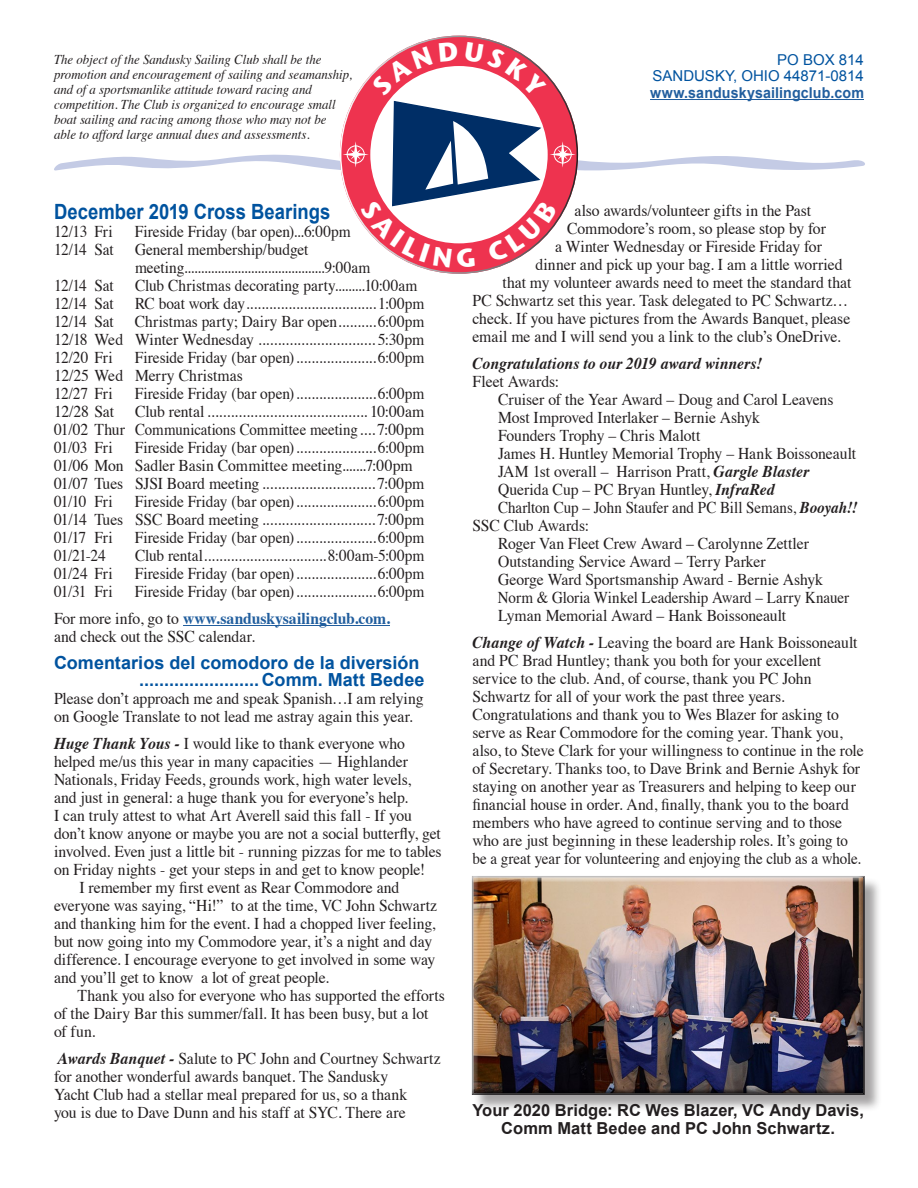
<style>
.page{position:relative;width:918px;height:1188px;background:#fff}
.page>*{position:absolute;margin:0;border:0;box-sizing:border-box;transform-origin:0 0}
.t1{font:700 21px "Arial";color:#00539f;scale:.88 1}
.t2{font:700 18px "Arial";color:#00539f}
.t3{font:16.5px/18px "Times";letter-spacing:-.005em;color:#231f20;scale:.95 1}
.t4{font:16.5px "Times";letter-spacing:-.005em;color:#231f20;scale:.93 1}
.t5{font:16.5px "Times";letter-spacing:-.005em;color:#231f20;scale:.91 1}
.t6{font:700 16.5px/18px "Arial";letter-spacing:.005em;color:#231f20;text-align:center}
.t7{font:700 16.5px "Times";letter-spacing:-.005em;color:#215e9e;scale:.95 1}
.t8{font:italic 700 16.5px "Times";letter-spacing:.005em;color:#231f20;scale:.95 1}
.t9{font:15px "Arial";color:#00539f}
.t10{font:700 15px "Arial";letter-spacing:.01em;color:#215e9e;scale:.95 1}
.t11{font:italic 13.5px/15px "Times";color:#231f20;scale:.95 1}
.s1{font-weight:400;color:#231f20}
.s2{font-weight:700;font-style:italic}
</style>
<div class="page">
<hr style="left:183px;top:625px;width:207px;height:1px;background:#215e9e">
<div style="left:473px;top:877px;width:409px;height:236px;background:#231f20;opacity:.41"></div>
<div style="left:467px;top:871px;width:405px;height:224px;background:#231f20;opacity:.75"></div>
<svg style="left:54px;top:42px;width:811px;height:226px"></svg>
<p class="t11" style="left:54px;top:51px;width:316px">The object of the Sandusky Sailing Club shall be the promotion and encouragement of sailing and seamanship, and of a sportsmanlike attitude toward racing and competition. The Club is organized to encourage small boat sailing and racing among those who may not be</p>
<p class="t11" style="left:54px;top:126px;width:271px">able to afford large annual dues and assessments.</p>
<p class="t1" style="left:54px;top:198px;width:316px">December 2019 Cross Bearings</p>
<p class="t4" style="left:54px;top:216px;width:65px">12/13 Fri</p>
<p class="t4" style="left:135px;top:216px;width:233px">Fireside Friday (bar open)...6:00pm</p>
<p class="t4" style="left:54px;top:234px;width:66px">12/14 Sat</p>
<p class="t4" style="left:135px;top:234px;width:188px">General membership/budget</p>
<p class="t4" style="left:135px;top:252px;width:255px">meeting..........................................9:00am</p>
<p class="t4" style="left:54px;top:270px;width:66px">12/14 Sat</p>
<p class="t4" style="left:135px;top:270px;width:305px">Club Christmas decorating party.........10:00am</p>
<p class="t4" style="left:54px;top:288px;width:66px">12/14 Sat</p>
<p class="t4" style="left:135px;top:288px;width:313px">RC boat work day.................................. 1:00pm</p>
<p class="t4" style="left:54px;top:306px;width:66px">12/14 Sat</p>
<p class="t4" style="left:135px;top:306px;width:313px">Christmas party; Dairy Bar open..........6:00pm</p>
<p class="t3" style="left:54px;top:329px;width:391px">12/18 Wed Winter Wednesday .............................. 5:30pm</p>
<p class="t4" style="left:54px;top:342px;width:65px">12/20 Fri</p>
<p class="t4" style="left:135px;top:342px;width:313px">Fireside Friday (bar open).....................6:00pm</p>
<p class="t3" style="left:54px;top:365px;width:200px">12/25 Wed Merry Christmas</p>
<p class="t4" style="left:54px;top:378px;width:65px">12/27 Fri</p>
<p class="t4" style="left:135px;top:378px;width:313px">Fireside Friday (bar open).....................6:00pm</p>
<p class="t3" style="left:54px;top:401px;width:65px">12/28 Sat</p>
<p class="t3" style="left:135px;top:401px;width:306px">Club rental ......................................... 10:00am</p>
<p class="t3" style="left:54px;top:419px;width:392px">01/02 Thur Communications Committee meeting.... 7:00pm</p>
<p class="t4" style="left:54px;top:432px;width:65px">01/03 Fri</p>
<p class="t4" style="left:135px;top:432px;width:313px">Fireside Friday (bar open).....................6:00pm</p>
<p class="t3" style="left:54px;top:455px;width:379px">01/06 Mon Sadler Basin Committee meeting.......7:00pm</p>
<p class="t3" style="left:54px;top:473px;width:392px">01/07 Tues SJSI Board meeting ............................. 7:00pm</p>
<p class="t4" style="left:54px;top:486px;width:65px">01/10 Fri</p>
<p class="t4" style="left:135px;top:486px;width:313px">Fireside Friday (bar open).....................6:00pm</p>
<p class="t3" style="left:54px;top:509px;width:392px">01/14 Tues SSC Board meeting ............................. 7:00pm</p>
<p class="t4" style="left:54px;top:522px;width:65px">01/17 Fri</p>
<p class="t4" style="left:135px;top:522px;width:313px">Fireside Friday (bar open).....................6:00pm</p>
<p class="t4" style="left:54px;top:540px;width:57px">01/21-24</p>
<p class="t4" style="left:135px;top:540px;width:313px">Club rental................................8:00am-5:00pm</p>
<p class="t4" style="left:54px;top:558px;width:65px">01/24 Fri</p>
<p class="t4" style="left:135px;top:558px;width:313px">Fireside Friday (bar open).....................6:00pm</p>
<p class="t4" style="left:54px;top:576px;width:65px">01/31 Fri</p>
<p class="t4" style="left:135px;top:576px;width:313px">Fireside Friday (bar open).....................6:00pm</p>
<p class="t7" style="left:54px;top:603px;width:355px"><span class="s1">For more info, go to</span> www.sanduskysailingclub.com.</p>
<p class="t3" style="left:54px;top:626px;width:213px">and check out the SSC calendar.</p>
<p class="t2" style="left:54px;top:651px;width:367px">Comentarios del comodoro de la diversión</p>
<p class="t2" style="left:139px;top:668px;width:287px">........................ Comm. Matt Bedee</p>
<p class="t3" style="left:54px;top:688px;width:390px">Please don’t approach me and speak Spanish…I am relying</p>
<p class="t3" style="left:54px;top:706px;width:379px">on Google Translate to not lead me astray again this year.</p>
<p class="t3" style="left:54px;top:733px;width:378px"><span class="s2">Huge Thank Yous -</span> I would like to thank everyone who helped me/us this year in many capacities — Highlander<br>Nationals, Friday Feeds, grounds work, high water levels,</p>
<p class="t3" style="left:54px;top:787px;width:374px">and just in general: a huge thank you for everyone’s help.</p>
<p class="t3" style="left:54px;top:805px;width:410px">I can truly attest to what Art Averell said this fall - If you don’t know anyone or maybe you are not a social butterfly, get involved. Even just a little bit - running pizzas for me to tables on Friday nights - get your steps in and get to know people!</p>
<p class="t3" style="left:54px;top:877px;width:405px;text-indent:26px">I remember my first event as Rear Commodore and everyone was saying, “Hi!” to at the time, VC John Schwartz and thanking him for the event. I had a chopped liver feeling, but now going into my Commodore year, it’s a night and day difference. I encourage everyone to get involved in some way and you’ll get to know a lot of great people.</p>
<p class="t3" style="left:54px;top:985px;width:413px;text-indent:24px">Thank you also for everyone who has supported the efforts of the Dairy Bar this summer/fall. It has been busy, but a lot of fun.</p>
<p class="t3" style="left:54px;top:1048px;width:408px"><span class="s2">Awards Banquet -</span> Salute to PC John and Courtney Schwartz for another wonderful awards banquet. The Sandusky<br>Yacht Club had a stellar meal prepared for us, so a thank<br>you is due to Dave Dunn and his staff at SYC. There are</p>
<p class="t9" style="left:777px;top:50px;width:88px">PO BOX 814</p>
<p class="t9" style="left:652px;top:66px;width:213px">SANDUSKY, OHIO 44871-0814</p>
<p class="t10" style="left:650px;top:83px;width:227px">www.sanduskysailingclub.com</p>
<p class="t3" style="left:574px;top:201px;width:251px">also awards/volunteer gifts in the Past</p>
<p class="t3" style="left:567px;top:219px;width:274px">Commodore’s room, so please stop by for</p>
<p class="t3" style="left:555px;top:237px;width:282px">a Winter Wednesday or Fireside Friday for</p>
<p class="t3" style="left:536px;top:255px;width:325px">dinner and pick up your bag. I am a little worried</p>
<p class="t3" style="left:502px;top:273px;width:369px">that my volunteer awards need to meet the standard that</p>
<p class="t3" style="left:472px;top:291px;width:397px">PC Schwartz set this year. Task delegated to PC Schwartz…</p>
<p class="t3" style="left:472px;top:309px;width:399px">check. If you have pictures from the Awards Banquet, please</p>
<p class="t3" style="left:472px;top:327px;width:389px">email me and I will send you a link to the club’s OneDrive.</p>
<p class="t8" style="left:472px;top:348px;width:306px">Congratulations to our 2019 award winners!</p>
<p class="t3" style="left:472px;top:372px;width:93px">Fleet Awards:</p>
<p class="t3" style="left:498px;top:390px;width:355px">Cruiser of the Year Award – Doug and Carol Leavens</p>
<p class="t3" style="left:498px;top:408px;width:277px">Most Improved Interlaker – Bernie Ashyk</p>
<p class="t3" style="left:498px;top:426px;width:215px">Founders Trophy – Chris Malott</p>
<p class="t3" style="left:498px;top:444px;width:378px">James H. Huntley Memorial Trophy – Hank Boissoneault</p>
<p class="t3" style="left:498px;top:462px;width:329px">JAM 1st overall – Harrison Pratt, <span class="s2">Gargle Blaster</span></p>
<p class="t3" style="left:498px;top:480px;width:293px">Querida Cup – PC Bryan Huntley, <span class="s2">InfraRed</span></p>
<p class="t5" style="left:498px;top:493px;width:397px">Charlton Cup – John Staufer and PC Bill Semans, <span class="s2">Booyah!!</span></p>
<p class="t3" style="left:472px;top:516px;width:124px">SSC Club Awards:</p>
<p class="t3" style="left:498px;top:534px;width:329px">Roger Van Fleet Crew Award – Carolynne Zettler</p>
<p class="t3" style="left:498px;top:552px;width:283px">Outstanding Service Award – Terry Parker</p>
<p class="t3" style="left:498px;top:570px;width:344px">George Ward Sportsmanship Award - Bernie Ashyk</p>
<p class="t5" style="left:498px;top:583px;width:387px">Norm &amp; Gloria Winkel Leadership Award – Larry Knauer</p>
<p class="t3" style="left:498px;top:606px;width:305px">Lyman Memorial Award – Hank Boissoneault</p>
<p class="t3" style="left:472px;top:633px;width:413px"><span class="s2">Change of Watch -</span> Leaving the board are Hank Boissoneault and PC Brad Huntley; thank you both for your excellent service to the club. And, of course, thank you PC John Schwartz for all of your work the past three years.<br>Congratulations and thank you to Wes Blazer for asking to serve as Rear Commodore for the coming year. Thank you, also, to Steve Clark for your willingness to continue in the role of Secretary. Thanks too, to Dave Brink and Bernie Ashyk for staying on another year as Treasurers and helping to keep our financial house in order. And, finally, thank you to the board members who have agreed to continue serving and to those who are just beginning in these leadership roles. It’s going to be a great year for volunteering and enjoying the club as a whole.</p>
<p class="t6" style="left:472px;top:1102px;width:393px">Your 2020 Bridge: RC Wes Blazer, VC Andy Davis,<br>Comm Matt Bedee and PC John Schwartz.</p>
</div>
